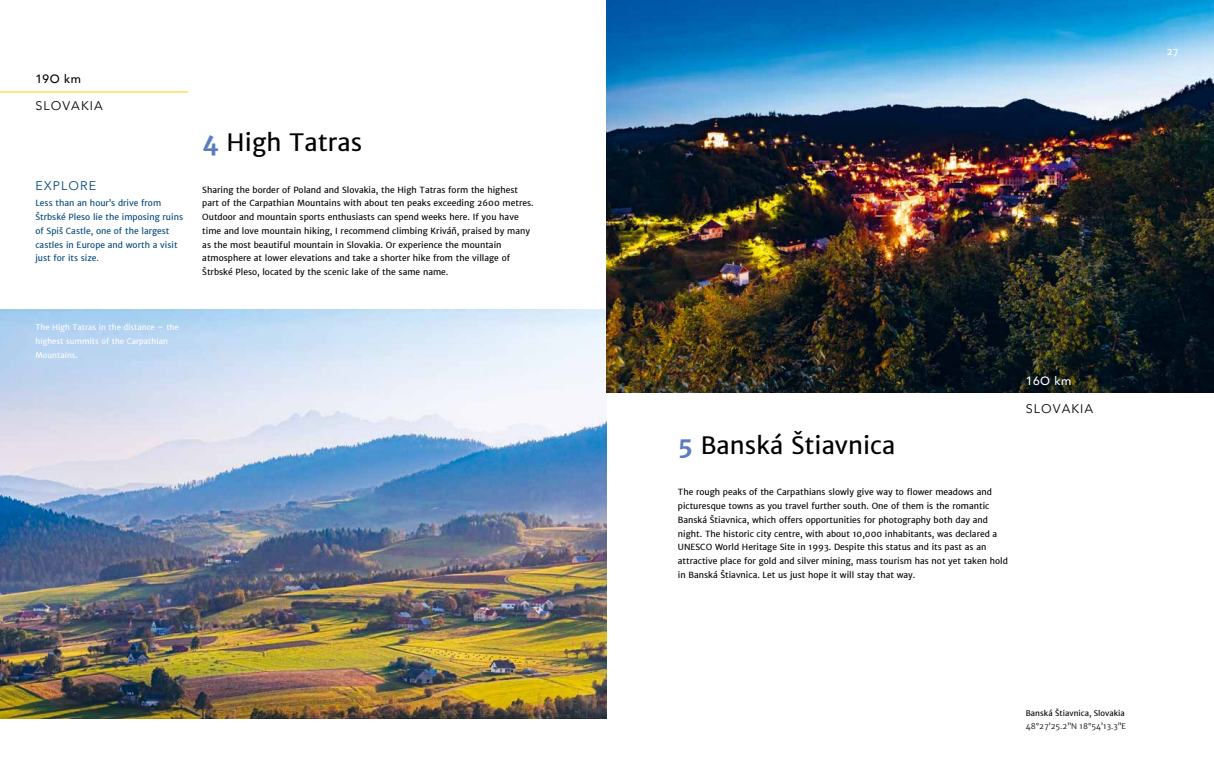
<style>
.page{position:relative;width:1214px;height:783px;background:#fff}
.page>*{position:absolute;margin:0;border:0;box-sizing:border-box;transform-origin:0 0}
.t1{font:24px "Merriweather Sans";color:#000}
.t2{font:12.5px "Avenir Next";letter-spacing:.08em;color:#000}
.t3{font:12.5px "Avenir Next";letter-spacing:.08em;color:#00487a}
.t4{font:500 12px "Avenir";color:#fff}
.t5{font:500 12px "Avenir";color:#000}
.t6{font:9.5px "Merriweather Sans";color:#fff}
.t7{font:8.5px/13.8px "Merriweather Sans";color:#000}
.t8{font:8.5px/13.8px "Merriweather Sans";color:#00487a}
.t9{font:7.8px/13.8px "Merriweather Sans";color:#fff}
.t10{font:7.8px "Merriweather Sans";color:#000}
.t11{font:300 7.8px "Merriweather Sans";color:#000}
.s1{font-weight:700;color:#597dbe}
</style>
<div class="page">
<img style="left:0;top:309px;width:607px;height:409px">
<img style="left:607px;top:0;width:606px;height:392px">
<hr style="left:0;top:91px;width:188px;height:1px;background:#fc0">
<h3 class="t5" style="left:35px;top:68px;width:47px">19O km</h3>
<h2 class="t2" style="left:35px;top:95px;width:69px">SLOVAKIA</h2>
<h2 class="t3" style="left:35px;top:175px;width:62px">EXPLORE</h2>
<p class="t8" style="left:35px;top:196px;width:149px">Less than an hour’s drive from<br>Štrbské Pleso lie the imposing ruins of Spiš Castle, one of the largest castles in Europe and worth a visit just for its size.</p>
<p class="t9" style="left:35px;top:320px;width:145px">The High Tatras in the distance – the highest summits of the Carpathian<br>Mountains.</p>
<h1 class="t1" style="left:202px;top:127px;width:161px"><span class="s1">4</span> High Tatras</h1>
<p class="t7" style="left:202px;top:182px;width:333px">Sharing the border of Poland and Slovakia, the High Tatras form the highest part of the Carpathian Mountains with about ten peaks exceeding 2600 metres.<br>Outdoor and mountain sports enthusiasts can spend weeks here. If you have time and love mountain hiking, I recommend climbing Kriváň, praised by many as the most beautiful mountain in Slovakia. Or experience the mountain atmosphere at lower elevations and take a shorter hike from the village of Štrbské Pleso, located by the scenic lake of the same name.</p>
<p class="t6" style="left:1166px;top:45px;width:13px">27</p>
<h1 class="t1" style="left:677px;top:429px;width:219px"><span class="s1">5</span> Banská Štiavnica</h1>
<p class="t7" style="left:677px;top:485px;width:331px">The rough peaks of the Carpathians slowly give way to flower meadows and picturesque towns as you travel further south. One of them is the romantic Banská Štiavnica, which offers opportunities for photography both day and night. The historic city centre, with about 10,000 inhabitants, was declared a UNESCO World Heritage Site in 1993. Despite this status and its past as an attractive place for gold and silver mining, mass tourism has not yet taken hold in Banská Štiavnica. Let us just hope it will stay that way.</p>
<h3 class="t4" style="left:1025px;top:370px;width:47px">16O km</h3>
<h2 class="t2" style="left:1025px;top:398px;width:69px">SLOVAKIA</h2>
<p class="t10" style="left:1025px;top:707px;width:100px">Banská Štiavnica, Slovakia</p>
<p class="t11" style="left:1025px;top:721px;width:102px">48°27’25.2”N 18°54’13.3”E</p>
</div>
